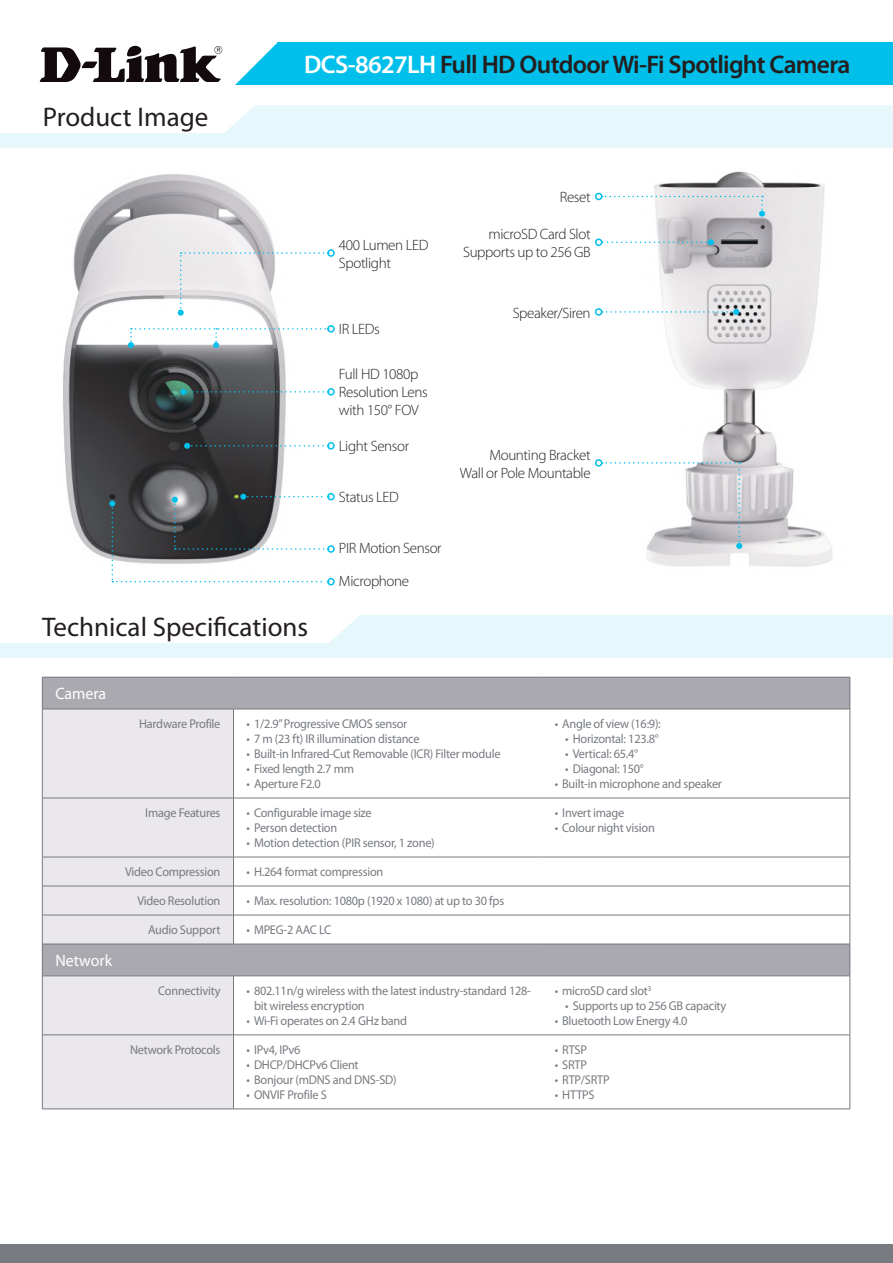
<style>
.page{position:relative;width:893px;height:1263px;background:#fff}
.page>*{position:absolute;margin:0;border:0;box-sizing:border-box;transform-origin:0 0}
.t1{font:27px "Myriad Pro";color:#241f1f}
.t2{font:600 25.5px "Myriad Pro";letter-spacing:-.025em;color:#241f1f}
.t3{font:16.5px "Myriad Pro";color:#fff}
.t4{font:300 15px/18px "Myriad Pro";letter-spacing:-.025em;color:#241f1f}
.t5{font:12.75px/15px "Myriad Pro";letter-spacing:-.02em;color:#777b80}
.s1{color:#fff}
</style>
<div class="page">
<div style="left:0;top:1244px;width:893px;height:19px;background:#777b80"></div>
<div style="left:213px;top:43px;width:680px;height:42px;background:#00bfeb"></div>
<svg style="left:39px;top:42px;width:239px;height:43px"></svg>
<div style="left:0;top:106px;width:893px;height:42px;background:#e7f8fd"></div>
<svg style="left:0;top:105px;width:259px;height:28px;background:#fdfefe"></svg>
<img style="left:63px;top:174px;width:223px;height:385px">
<img style="left:628px;top:171px;width:205px;height:396px">
<div style="left:327px;top:578px;width:8px;height:7px;border:2px solid #00bfeb;border-radius:50%"></div>
<div style="left:327px;top:493px;width:8px;height:7px;border:2px solid #00bfeb;border-radius:50%"></div>
<svg style="left:180px;top:389px;width:148px;height:6px"></svg>
<div style="left:327px;top:388px;width:8px;height:8px;border:2px solid #00bfeb;border-radius:50%"></div>
<svg style="left:109px;top:494px;width:220px;height:88px"></svg>
<div style="left:327px;top:545px;width:8px;height:8px;border:2px solid #00bfeb;border-radius:50%"></div>
<svg style="left:602px;top:239px;width:112px;height:6px"></svg>
<div style="left:595px;top:238px;width:7px;height:8px;border:2px solid #00bfeb;border-radius:50%"></div>
<svg style="left:602px;top:196px;width:163px;height:21px"></svg>
<div style="left:595px;top:193px;width:7px;height:7px;border:2px solid #00bfeb;border-radius:50%"></div>
<svg style="left:602px;top:309px;width:137px;height:6px"></svg>
<div style="left:595px;top:308px;width:7px;height:8px;border:2px solid #00bfeb;border-radius:50%"></div>
<svg style="left:602px;top:462px;width:140px;height:87px"></svg>
<div style="left:595px;top:459px;width:7px;height:8px;border:2px solid #00bfeb;border-radius:50%"></div>
<div style="left:0;top:615px;width:893px;height:43px;background:#e7f8fd"></div>
<div style="left:0;top:615px;width:360px;height:28px;background:#fff"></div>
<svg style="left:43px;top:678px;width:807px;height:297px"></svg>
<svg style="left:43px;top:710px;width:190px;height:398px;background:#e4e2e4"></svg>
<hr style="left:850px;top:677px;width:1px;height:32px;background:#6e767b">
<hr style="left:850px;top:944px;width:1px;height:32px;background:#6e767b">
<hr style="left:233px;top:975px;width:309px;height:1px;background:#777b80">
<hr style="left:233px;top:1034px;width:309px;height:1px;background:#777b80">
<hr style="left:542px;top:975px;width:308px;height:1px;background:#777b80">
<hr style="left:850px;top:976px;width:1px;height:59px;background:#777b80">
<hr style="left:542px;top:1034px;width:308px;height:1px;background:#777b80">
<hr style="left:850px;top:1035px;width:1px;height:74px;background:#777b80">
<hr style="left:42px;top:975px;width:191px;height:1px;background:#777b80">
<hr style="left:42px;top:976px;width:1px;height:59px;background:#777b80">
<hr style="left:233px;top:976px;width:1px;height:59px;background:#777b80">
<hr style="left:42px;top:1034px;width:191px;height:1px;background:#777b80">
<hr style="left:42px;top:1035px;width:1px;height:74px;background:#777b80">
<hr style="left:233px;top:1035px;width:1px;height:74px;background:#777b80">
<hr style="left:42px;top:1108px;width:191px;height:1px;background:#6e767b">
<hr style="left:233px;top:1108px;width:309px;height:1px;background:#6e767b">
<hr style="left:542px;top:1108px;width:308px;height:1px;background:#6e767b">
<hr style="left:42px;top:944px;width:1px;height:32px;background:#6e767b">
<hr style="left:42px;top:677px;width:191px;height:1px;background:#6e767b">
<hr style="left:42px;top:677px;width:1px;height:32px;background:#6e767b">
<hr style="left:233px;top:677px;width:309px;height:1px;background:#6e767b">
<hr style="left:542px;top:677px;width:308px;height:1px;background:#6e767b">
<hr style="left:42px;top:709px;width:191px;height:1px;background:#777b80">
<hr style="left:42px;top:709px;width:1px;height:89px;background:#777b80">
<hr style="left:42px;top:798px;width:1px;height:59px;background:#777b80">
<hr style="left:542px;top:709px;width:308px;height:1px;background:#777b80">
<hr style="left:850px;top:709px;width:1px;height:89px;background:#777b80">
<hr style="left:850px;top:798px;width:1px;height:59px;background:#777b80">
<hr style="left:42px;top:944px;width:191px;height:1px;background:#6e767b">
<hr style="left:542px;top:944px;width:308px;height:1px;background:#6e767b">
<hr style="left:233px;top:944px;width:309px;height:1px;background:#777b80">
<hr style="left:233px;top:709px;width:309px;height:1px;background:#777b80">
<hr style="left:233px;top:709px;width:1px;height:89px;background:#777b80">
<hr style="left:233px;top:798px;width:1px;height:59px;background:#777b80">
<svg style="left:850px;top:857px;width:1px;height:87px"></svg>
<hr style="left:42px;top:798px;width:191px;height:1px;background:#777b80">
<hr style="left:233px;top:798px;width:309px;height:1px;background:#777b80">
<hr style="left:542px;top:798px;width:308px;height:1px;background:#777b80">
<hr style="left:42px;top:857px;width:191px;height:1px;background:#777b80">
<hr style="left:233px;top:857px;width:309px;height:1px;background:#777b80">
<hr style="left:542px;top:857px;width:308px;height:1px;background:#777b80">
<hr style="left:233px;top:886px;width:309px;height:1px;background:#777b80">
<hr style="left:542px;top:886px;width:308px;height:1px;background:#777b80">
<hr style="left:233px;top:915px;width:309px;height:1px;background:#777b80">
<hr style="left:542px;top:915px;width:308px;height:1px;background:#777b80">
<hr style="left:42px;top:886px;width:191px;height:1px;background:#777b80">
<svg style="left:42px;top:857px;width:1px;height:87px"></svg>
<svg style="left:233px;top:857px;width:1px;height:87px"></svg>
<hr style="left:42px;top:915px;width:191px;height:1px;background:#777b80">
<svg style="left:184px;top:443px;width:144px;height:6px"></svg>
<div style="left:327px;top:442px;width:8px;height:8px;border:2px solid #00bfeb;border-radius:50%"></div>
<div style="left:327px;top:325px;width:8px;height:8px;border:2px solid #00bfeb;border-radius:50%"></div>
<svg style="left:128px;top:328px;width:201px;height:20px"></svg>
<svg style="left:178px;top:252px;width:151px;height:64px"></svg>
<div style="left:327px;top:249px;width:8px;height:8px;border:2px solid #00bfeb;border-radius:50%"></div>
<h1 class="t1" style="left:43px;top:100px;width:167px">Product Image</h1>
<h2 class="t2" style="left:304px;top:49px;width:548px"><span class="s1">DCS-8627LH</span> Full HD Outdoor Wi-Fi Spotlight Camera</h2>
<p class="t4" style="left:339px;top:236px;width:91px">400 Lumen LED<br>Spotlight</p>
<p class="t4" style="left:339px;top:320px;width:42px">IR LEDs</p>
<p class="t4" style="left:339px;top:365px;width:90px">Full HD 1080p<br>Resolution Lens with 150° FOV</p>
<p class="t4" style="left:339px;top:437px;width:72px">Light Sensor</p>
<p class="t4" style="left:339px;top:488px;width:61px">Status LED</p>
<p class="t4" style="left:339px;top:539px;width:104px">PIR Motion Sensor</p>
<p class="t4" style="left:339px;top:572px;width:72px">Microphone</p>
<p class="t4" style="left:560px;top:188px;width:32px">Reset</p>
<p class="t4" style="left:463px;top:225px;width:129px;text-align:right">microSD Card Slot<br>Supports up to 256 GB</p>
<p class="t4" style="left:513px;top:303px;width:79px">Speaker/Siren</p>
<p class="t4" style="left:460px;top:445px;width:132px;text-align:right">Mounting Bracket<br>Wall or Pole Mountable</p>
<h1 class="t1" style="left:42px;top:610px;width:268px">Technical Specifications</h1>
<p class="t3" style="left:55px;top:683px;width:52px">Camera</p>
<p class="t3" style="left:55px;top:950px;width:58px">Network</p>
<p class="t5" style="left:139px;top:716px;width:83px">Hardware Profile</p>
<p class="t5" style="left:247px;top:716px;width:162px">• 1/2.9” Progressive CMOS sensor</p>
<p class="t5" style="left:247px;top:731px;width:175px">• 7 m (23 ft) IR illumination distance</p>
<p class="t5" style="left:247px;top:746px;width:255px">• Built-in Infrared-Cut Removable (ICR) Filter module</p>
<p class="t5" style="left:247px;top:761px;width:109px">• Fixed length 2.7 mm</p>
<p class="t5" style="left:247px;top:776px;width:76px">• Aperture F2.0</p>
<p class="t5" style="left:145px;top:805px;width:77px">Image Features</p>
<p class="t5" style="left:247px;top:805px;width:127px">• Configurable image size</p>
<p class="t5" style="left:247px;top:820px;width:92px">• Person detection</p>
<p class="t5" style="left:247px;top:835px;width:190px">• Motion detection (PIR sensor, 1 zone)</p>
<p class="t5" style="left:125px;top:864px;width:97px">Video Compression</p>
<p class="t5" style="left:247px;top:864px;width:138px">• H.264 format compression</p>
<p class="t5" style="left:137px;top:893px;width:85px">Video Resolution</p>
<p class="t5" style="left:247px;top:893px;width:259px">• Max. resolution: 1080p (1920 x 1080) at up to 30 fps</p>
<p class="t5" style="left:148px;top:922px;width:74px">Audio Support</p>
<p class="t5" style="left:247px;top:922px;width:86px">• MPEG-2 AAC LC</p>
<p class="t5" style="left:158px;top:983px;width:64px">Connectivity</p>
<p class="t5" style="left:254px;top:983px;width:278px;text-indent:-7px">• 802.11n/g wireless with the latest industry-standard 128- bit wireless encryption</p>
<p class="t5" style="left:247px;top:1013px;width:162px">• Wi-Fi operates on 2.4 GHz band</p>
<p class="t5" style="left:130px;top:1042px;width:92px">Network Protocols</p>
<p class="t5" style="left:247px;top:1042px;width:55px">• IPv4, IPv6</p>
<p class="t5" style="left:247px;top:1057px;width:114px">• DHCP/DHCPv6 Client</p>
<p class="t5" style="left:247px;top:1072px;width:151px">• Bonjour (mDNS and DNS-SD)</p>
<p class="t5" style="left:247px;top:1087px;width:82px">• ONVIF Profile S</p>
<p class="t5" style="left:555px;top:716px;width:108px">• Angle of view (16:9):</p>
<p class="t5" style="left:565px;top:731px;width:95px">• Horizontal: 123.8°</p>
<p class="t5" style="left:565px;top:746px;width:74px">• Vertical: 65.4°</p>
<p class="t5" style="left:565px;top:761px;width:80px">• Diagonal: 150°</p>
<p class="t5" style="left:555px;top:776px;width:169px">• Built-in microphone and speaker</p>
<p class="t5" style="left:555px;top:805px;width:71px">• Invert image</p>
<p class="t5" style="left:555px;top:820px;width:102px">• Colour night vision</p>
<p class="t5" style="left:555px;top:983px;width:98px">• microSD card slot<sup>3</sup></p>
<p class="t5" style="left:565px;top:998px;width:163px">• Supports up to 256 GB capacity</p>
<p class="t5" style="left:555px;top:1013px;width:134px">• Bluetooth Low Energy 4.0</p>
<p class="t5" style="left:555px;top:1042px;width:34px">• RTSP</p>
<p class="t5" style="left:555px;top:1057px;width:34px">• SRTP</p>
<p class="t5" style="left:555px;top:1072px;width:56px">• RTP/SRTP</p>
<p class="t5" style="left:555px;top:1087px;width:41px">• HTTPS</p>
</div>
